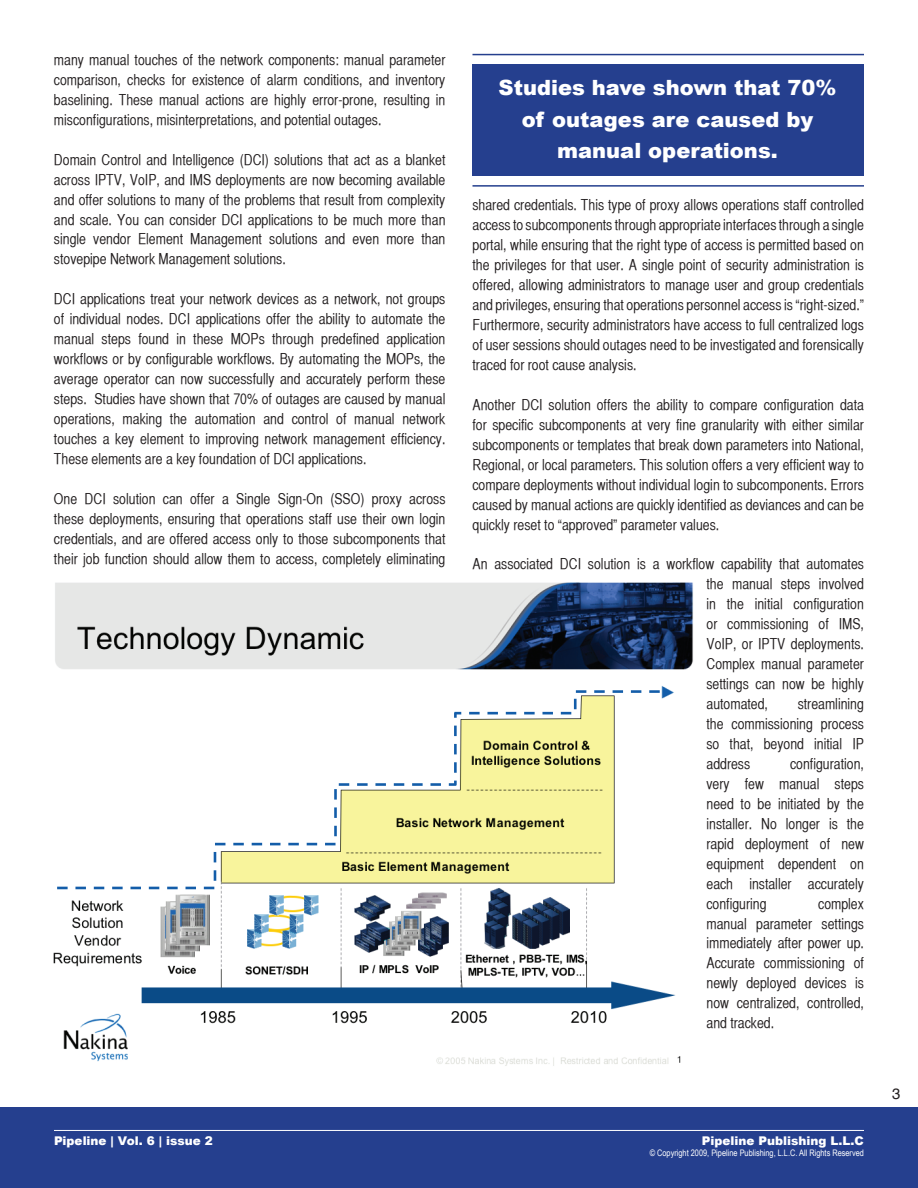
<style>
.page{position:relative;width:918px;height:1188px;background:#fff}
.page>*{position:absolute;margin:0;border:0;box-sizing:border-box;transform-origin:0 0}
.t1{font:900 21px/31.2px "Arial";color:#fff;text-align:center}
.t2{font:15px/20px "Helvetica CY Plain";color:#231f20;text-align:justify}
.t3{font:15px "Helvetica";color:#231f20}
.t4{font:900 12px "Arial";color:#fff}
.t5{font:9px "Arial Narrow";color:#fff}
</style>
<div class="page">
<div style="left:0;top:1107px;width:918px;height:81px;background:#253f8e"></div>
<hr style="left:54px;top:1130px;width:810px;height:1px;background:#fff">
<div style="left:472px;top:64px;width:392px;height:111px;background:#253f8e"></div>
<hr style="left:472px;top:54px;width:392px;height:1px;background:#253f8e">
<hr style="left:472px;top:185px;width:392px;height:2px;background:#253f8e">
<img style="left:53px;top:582px;width:640px;height:484px">
<p class="t2" style="left:54px;top:50px;width:393px">many manual touches of the network components: manual parameter comparison, checks for existence of alarm conditions, and inventory baselining. These manual actions are highly error-prone, resulting in misconfigurations, misinterpretations, and potential outages.</p>
<p class="t2" style="left:54px;top:149px;width:393px">Domain Control and Intelligence (DCI) solutions that act as a blanket across IPTV, VoIP, and IMS deployments are now becoming available and offer solutions to many of the problems that result from complexity and scale. You can consider DCI applications to be much more than single vendor Element Management solutions and even more than stovepipe Network Management solutions.</p>
<p class="t2" style="left:54px;top:289px;width:393px">DCI applications treat your network devices as a network, not groups of individual nodes. DCI applications offer the ability to automate the manual steps found in these MOPs through predefined application workflows or by configurable workflows. By automating the MOPs, the average operator can now successfully and accurately perform these steps. Studies have shown that 70% of outages are caused by manual operations, making the automation and control of manual network touches a key element to improving network management efficiency.<br>These elements are a key foundation of DCI applications.</p>
<p class="t2" style="left:54px;top:489px;width:393px">One DCI solution can offer a Single Sign-On (SSO) proxy across these deployments, ensuring that operations staff use their own login credentials, and are offered access only to those subcomponents that their job function should allow them to access, completely eliminating</p>
<h1 class="t1" style="left:499px;top:73px;width:339px">Studies have shown that 70% of outages are caused by manual operations.</h1>
<p class="t2" style="left:472px;top:195px;width:393px">shared credentials. This type of proxy allows operations staff controlled access to subcomponents through appropriate interfaces through a single portal, while ensuring that the right type of access is permitted based on the privileges for that user. A single point of security administration is offered, allowing administrators to manage user and group credentials and privileges, ensuring that operations personnel access is “right-sized.” Furthermore, security administrators have access to full centralized logs of user sessions should outages need to be investigated and forensically traced for root cause analysis.</p>
<p class="t2" style="left:472px;top:395px;width:393px">Another DCI solution offers the ability to compare configuration data for specific subcomponents at very fine granularity with either similar subcomponents or templates that break down parameters into National, Regional, or local parameters. This solution offers a very efficient way to compare deployments without individual login to subcomponents. Errors caused by manual actions are quickly identified as deviances and can be quickly reset to “approved” parameter values.</p>
<p class="t2" style="left:706px;top:554px;width:159px;text-indent:-234px">An associated DCI solution is a workflow capability that automates the manual steps involved in the initial configuration or commissioning of IMS, VoIP, or IPTV deployments.<br>Complex manual parameter settings can now be highly automated,</p>
<p class="t2" style="left:706px;top:694px;width:159px;text-indent:91px">streamlining the commissioning process so that, beyond initial IP address</p>
<p class="t2" style="left:706px;top:754px;width:159px;text-indent:84px">configuration, very few manual steps need to be initiated by the installer. No longer is the rapid deployment of new equipment dependent on each installer accurately configuring</p>
<p class="t2" style="left:706px;top:893px;width:159px;text-indent:112px">complex manual parameter settings immediately after power up.<br>Accurate commissioning of newly deployed devices is now centralized, controlled, and tracked.</p>
<p class="t4" style="left:54px;top:1134px;width:160px">Pipeline | Vol. 6 | issue 2</p>
<p class="t4" style="left:702px;top:1134px;width:163px">Pipeline Publishing L.L.C</p>
<p class="t5" style="left:650px;top:1146px;width:216px">© Copyright 2009, Pipeline Publishing, L.L.C. All Rights Reserved</p>
<p class="t3" style="left:892px;top:1083px;width:10px">3</p>
</div>
